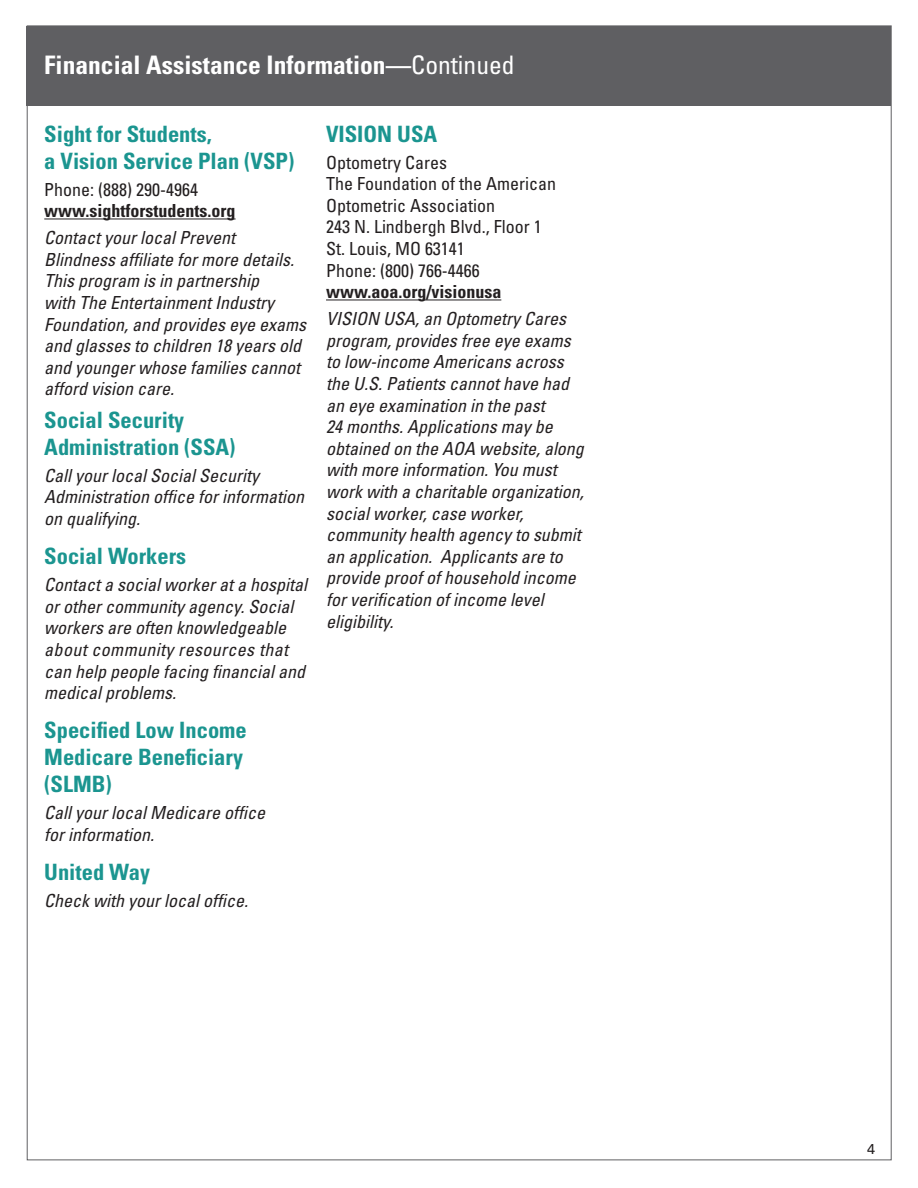
<style>
.page{position:relative;width:918px;height:1188px;background:#fff}
.page>*{position:absolute;margin:0;border:0;box-sizing:border-box;transform-origin:0 0}
.t1{font:700 condensed 25.5px "Univers LT Std";color:#fff}
.ITalic_description{font:700 condensed 22.5px/27px "Univers LT Std";color:#1b9590}
.ITalic_description-2{font:italic condensed 18px/21.6px "Univers LT Std";color:#231f20}
.Body{font:condensed 18px/21.6px "Univers LT Std";color:#231f20}
.Body-2{font:700 condensed 18px/21.6px "Univers LT Std";color:#231f20}
.t2{font:14.25px "Univers LT Std";color:#231f20}
.s1{font-weight:400}
</style>
<div class="page">
<div style="left:26px;top:26px;width:865px;height:80px;background:#5f5f62"></div>
<hr style="left:44px;top:219px;width:192px;height:1px;background:#231f20">
<hr style="left:326px;top:300px;width:175px;height:1px;background:#231f20">
<p class="t1" style="left:44px;top:50px;width:472px">Financial Assistance Information—<span class="s1">Continued</span></p>
<p class="ITalic_description" style="left:44px;top:120px;width:252px">Sight for Students,<br>a Vision Service Plan (VSP)</p>
<p class="Body-2" style="left:44px;top:178px;width:193px"><span class="s1">Phone: (888) 290-4964 </span>www.sightforstudents.org</p>
<p class="ITalic_description-2" style="left:44px;top:227px;width:263px">Contact your local Prevent<br>Blindness affiliate for more details.<br>This program is in partnership<br>with The Entertainment Industry<br>Foundation, and provides eye exams and glasses to children 18 years old and younger whose families cannot afford vision care.</p>
<p class="ITalic_description" style="left:44px;top:406px;width:193px">Social Security<br>Administration (SSA)</p>
<p class="ITalic_description-2" style="left:44px;top:464px;width:261px">Call your local Social Security<br>Administration office for information on qualifying.</p>
<p class="ITalic_description" style="left:44px;top:543px;width:143px">Social Workers</p>
<p class="ITalic_description-2" style="left:44px;top:574px;width:264px">Contact a social worker at a hospital or other community agency. Social workers are often knowledgeable about community resources that can help people facing financial and medical problems.</p>
<p class="ITalic_description" style="left:44px;top:717px;width:204px">Specified Low Income<br>Medicare Beneficiary (SLMB)</p>
<p class="ITalic_description-2" style="left:44px;top:802px;width:222px">Call your local Medicare office for information.</p>
<p class="ITalic_description" style="left:44px;top:858px;width:107px">United Way</p>
<p class="ITalic_description-2" style="left:44px;top:890px;width:205px">Check with your local office.</p>
<p class="ITalic_description" style="left:326px;top:120px;width:113px">VISION USA</p>
<p class="Body" style="left:326px;top:151px;width:122px">Optometry Cares</p>
<p class="Body" style="left:326px;top:173px;width:231px">The Foundation of the American<br>Optometric Association</p>
<p class="Body" style="left:326px;top:216px;width:217px">243 N. Lindbergh Blvd., Floor 1</p>
<p class="Body" style="left:326px;top:238px;width:140px">St. Louis, MO 63141</p>
<p class="Body" style="left:326px;top:259px;width:155px">Phone: (800) 766-4466</p>
<p class="Body-2" style="left:326px;top:281px;width:177px">www.aoa.org/visionusa</p>
<p class="ITalic_description-2" style="left:326px;top:308px;width:259px">VISION USA, an Optometry Cares program, provides free eye exams to low-income Americans across the U.S. Patients cannot have had an eye examination in the past<br>24 months. Applications may be obtained on the AOA website, along with more information. You must work with a charitable organization, social worker, case worker, community health agency to submit an application. Applicants are to provide proof of household income for verification of income level eligibility.</p>
<p class="t2" style="left:867px;top:1141px;width:9px">4</p>
</div>
